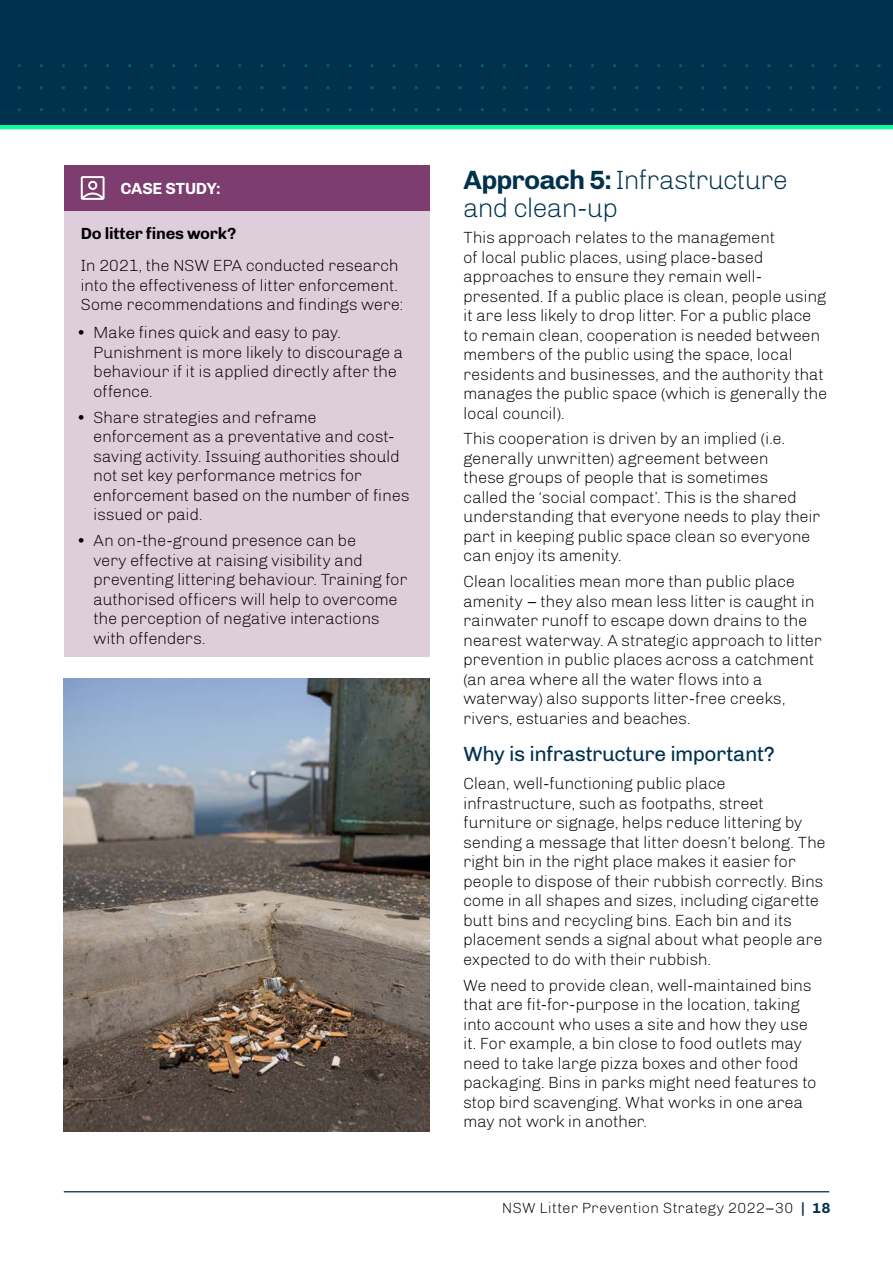
<style>
.page{position:relative;width:893px;height:1263px;background:#fff}
.page>*{position:absolute;margin:0;border:0;box-sizing:border-box;transform-origin:0 0}
.H2_L__blue__18_19{font:300 27px/28.5px "Chivo";letter-spacing:-.04em;color:#00324d}
.H3_Blue_Reg_13_pt{font:21px "Chivo";letter-spacing:-.025em;color:#00324d}
.Body_L__Black__11_13{font:300 16.5px/19.5px "Chivo";letter-spacing:-.015em;color:#000}
.CS_Boxed_bullets{font:300 16.5px/19.5px "Chivo";letter-spacing:-.02em;color:#000}
.CS_Boxed_body{font:300 16.5px/19.5px "Chivo";letter-spacing:-.02em;color:#000}
.CS_Boxed_body_bold{font:700 16.5px "Chivo";letter-spacing:-.015em;color:#000}
.Case_Study{font:700 16.5px "Chivo";letter-spacing:-.015em;color:#fff}
.t1{font:300 15px "Chivo";letter-spacing:.005em;color:#000}
.s1{font-weight:700}
.s2{font-weight:700;color:#00324d}
</style>
<div class="page">
<div style="left:0;top:0;width:893px;height:126px;background:#00324d"></div>
<hr style="left:0;top:125px;width:893px;height:4px;background:#0dff9c">
<svg style="left:17px;top:64px;width:864px;height:48px"></svg>
<hr style="left:64px;top:1191px;width:765px;height:1px;background:#00324d">
<div style="left:64px;top:166px;width:365px;height:49px;background:#7d3d6f"></div>
<div style="left:64px;top:211px;width:365px;height:49px;background:#decedb"></div>
<div style="left:64px;top:243px;width:365px;height:84px;background:#decedb"></div>
<div style="left:64px;top:314px;width:365px;height:96px;background:#decedb"></div>
<div style="left:64px;top:399px;width:365px;height:134px;background:#decedb"></div>
<div style="left:64px;top:522px;width:365px;height:134px;background:#decedb"></div>
<svg style="left:81px;top:176px;width:24px;height:24px"></svg>
<img style="left:64px;top:679px;width:365px;height:452px">
<p class="Case_Study" style="left:120px;top:178px;width:102px">CASE STUDY:</p>
<p class="CS_Boxed_body_bold" style="left:81px;top:224px;width:157px">Do litter fines work?</p>
<p class="CS_Boxed_body" style="left:81px;top:256px;width:324px">In 2021, the NSW EPA conducted research into the effectiveness of litter enforcement.<br>Some recommendations and findings were:</p>
<p class="CS_Boxed_bullets" style="left:94px;top:323px;width:312px;text-indent:-17px">• Make fines quick and easy to pay.<br>Punishment is more likely to discourage a behaviour if it is applied directly after the offence.</p>
<p class="CS_Boxed_bullets" style="left:94px;top:408px;width:318px;text-indent:-17px">• Share strategies and reframe enforcement as a preventative and cost&shy;saving activity. Issuing authorities should not set key performance metrics for enforcement based on the number of fines issued or paid.</p>
<p class="CS_Boxed_bullets" style="left:94px;top:531px;width:316px;text-indent:-17px">• An on-the-ground presence can be<br>very effective at raising visibility and preventing littering behaviour. Training for authorised officers will help to overcome the perception of negative interactions with offenders.</p>
<h2 class="H2_L__blue__18_19" style="left:463px;top:165px;width:326px"><span class="s1">Approach 5:</span> Infrastructure and clean-up</h2>
<p class="Body_L__Black__11_13" style="left:463px;top:228px;width:366px">This approach relates to the management<br>of local public places, using place-based approaches to ensure they remain well&shy;presented. If a public place is clean, people using it are less likely to drop litter. For a public place to remain clean, cooperation is needed between members of the public using the space, local residents and businesses, and the authority that manages the public space (which is generally the local council).</p>
<p class="Body_L__Black__11_13" style="left:463px;top:429px;width:359px">This cooperation is driven by an implied (i.e. generally unwritten) agreement between<br>these groups of people that is sometimes<br>called the ‘social compact’. This is the shared understanding that everyone needs to play their part in keeping public space clean so everyone can enjoy its amenity.</p>
<p class="Body_L__Black__11_13" style="left:463px;top:572px;width:360px">Clean localities mean more than public place amenity – they also mean less litter is caught in rainwater runoff to escape down drains to the nearest waterway. A strategic approach to litter prevention in public places across a catchment (an area where all the water flows into a waterway) also supports litter-free creeks, rivers, estuaries and beaches.</p>
<h2 class="H3_Blue_Reg_13_pt" style="left:463px;top:742px;width:313px">Why is infrastructure important?</h2>
<p class="Body_L__Black__11_13" style="left:463px;top:774px;width:364px">Clean, well-functioning public place infrastructure, such as footpaths, street furniture or signage, helps reduce littering by sending a message that litter doesn’t belong. The right bin in the right place makes it easier for people to dispose of their rubbish correctly. Bins come in all shapes and sizes, including cigarette butt bins and recycling bins. Each bin and its placement sends a signal about what people are expected to do with their rubbish.</p>
<p class="Body_L__Black__11_13" style="left:463px;top:975px;width:355px">We need to provide clean, well-maintained bins that are fit-for-purpose in the location, taking into account who uses a site and how they use it. For example, a bin close to food outlets may need to take large pizza boxes and other food packaging. Bins in parks might need features to stop bird scavenging. What works in one area may not work in another.</p>
<p class="t1" style="left:502px;top:1199px;width:330px">NSW Litter Prevention Strategy 2022–30 <span class="s2">| 18</span></p>
</div>
